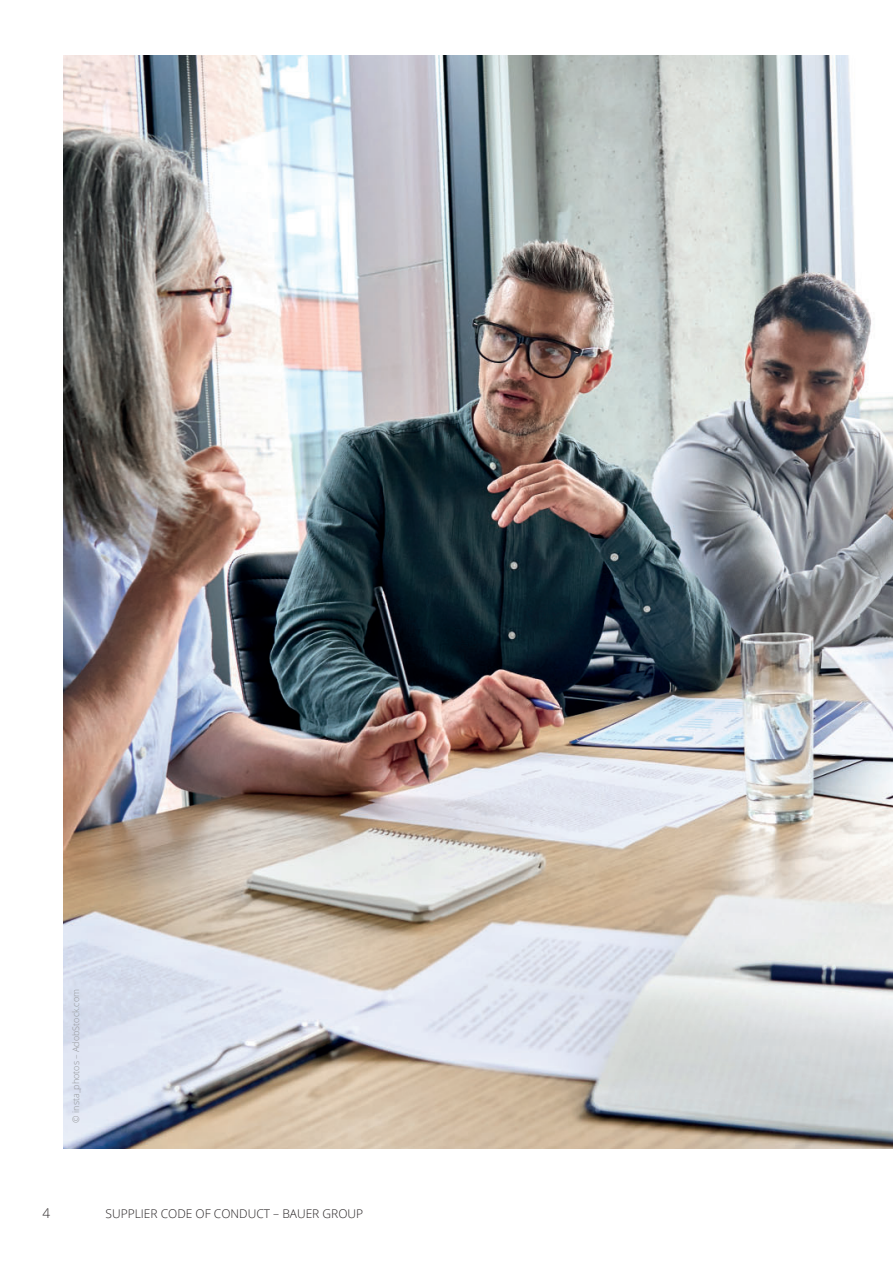
<style>
.page{position:relative;width:893px;height:1263px;background:#fff}
.page>*{position:absolute;margin:0;border:0;box-sizing:border-box;transform-origin:0 0}
.t1{font:300 13.5px "Open Sans";color:#231f20}
.t2{font:300 12px "Open Sans";color:#231f20}
.t3{font:300 9px "Open Sans";color:#939598}
</style>
<div class="page">
<img style="left:64px;top:55px;width:829px;height:1093px">
<p class="t3" style="left:70px;top:1123px;width:135px;rotate:-90deg">© insta_photos – AdobStock.com</p>
<p class="t1" style="left:43px;top:1203px;width:9px">4</p>
<p class="t2" style="left:106px;top:1205px;width:259px">SUPPLIER CODE OF CONDUCT – BAUER GROUP</p>
</div>
